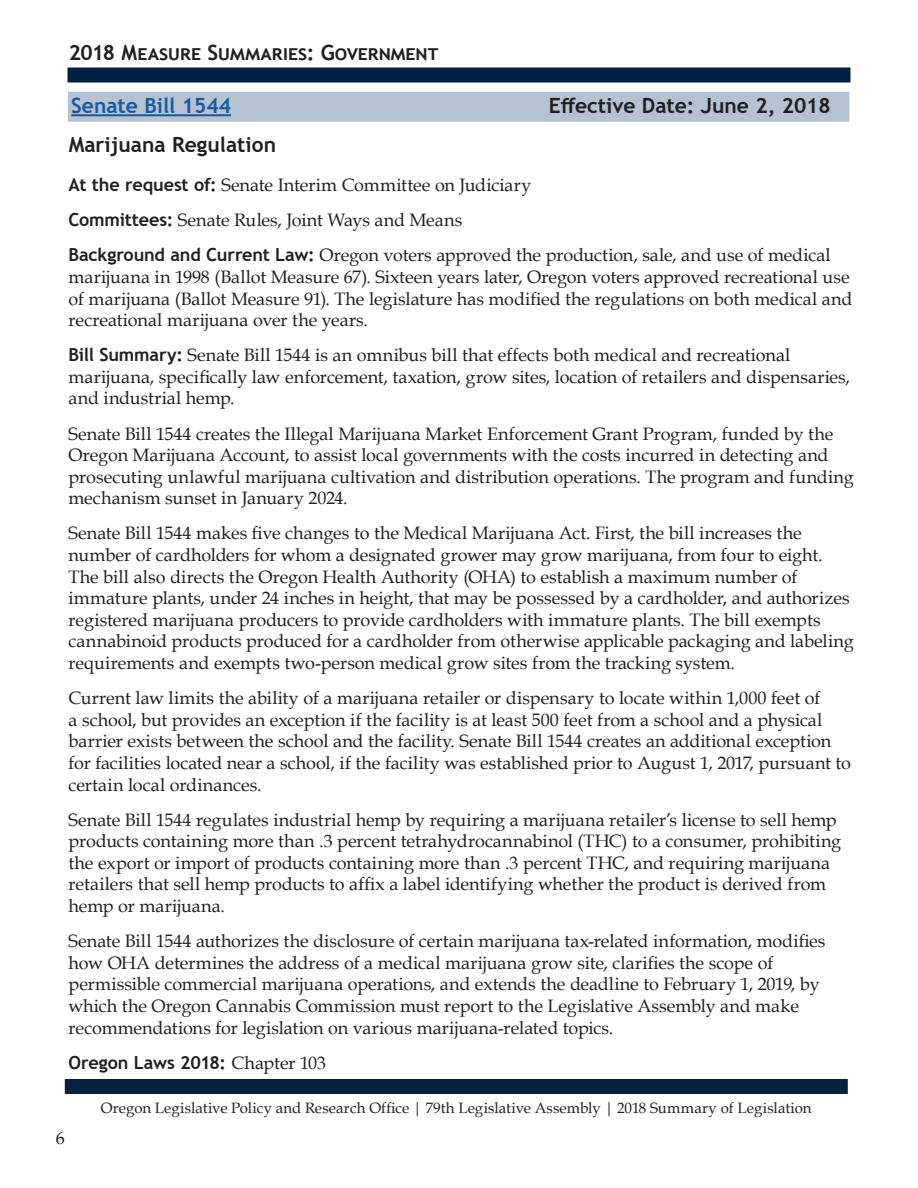
<style>
.page{position:relative;width:918px;height:1188px;background:#fff}
.page>*{position:absolute;margin:0;border:0;box-sizing:border-box;transform-origin:0 0}
.Bill_Title{font:700 21px "Trebuchet MS";color:#231f20}
.Committee_Name{font:700 21px "Trebuchet MS";color:#231f20}
.Bill_Title-2{font:700 21px "Trebuchet MS";color:#175d9e}
.t1{font:18px/21.6px "Book Antiqua";color:#231f20}
.t2{font:700 18px "Trebuchet MS";letter-spacing:-.005em;color:#231f20}
.t3{font:15px "Book Antiqua";letter-spacing:.005em;color:#231f20}
.s1{font-family:"Trebuchet MS";font-weight:700}
.s2{font-family:"Book Antiqua";font-weight:400}
</style>
<div class="page">
<div style="left:68px;top:68px;width:782px;height:14px;background:#002141"></div>
<div style="left:65px;top:1079px;width:783px;height:15px;background:#06213f"></div>
<div style="left:68px;top:92px;width:781px;height:30px;background:#b5c2d2"></div>
<hr style="left:71px;top:114px;width:160px;height:2px;background:#175d9e">
<p class="Committee_Name" style="left:69px;top:39px;width:369px">2018 Measure Summaries: Government</p>
<p class="Bill_Title-2" style="left:71px;top:92px;width:161px">Senate Bill 1544</p>
<p class="Bill_Title" style="left:549px;top:92px;width:283px">Effective Date: June 2, 2018</p>
<p class="Bill_Title" style="left:69px;top:132px;width:209px">Marijuana Regulation</p>
<p class="t1" style="left:69px;top:174px;width:464px"><span class="s1">At the request of:</span> Senate Interim Committee on Judiciary</p>
<p class="t1" style="left:69px;top:209px;width:395px"><span class="s1">Committees:</span> Senate Rules, Joint Ways and Means</p>
<p class="t1" style="left:69px;top:244px;width:785px"><span class="s1">Background and Current Law:</span> Oregon voters approved the production, sale, and use of medical marijuana in 1998 (Ballot Measure 67). Sixteen years later, Oregon voters approved recreational use of marijuana (Ballot Measure 91). The legislature has modified the regulations on both medical and recreational marijuana over the years.</p>
<p class="t1" style="left:69px;top:344px;width:783px"><span class="s1">Bill Summary:</span> Senate Bill 1544 is an omnibus bill that effects both medical and recreational marijuana, specifically law enforcement, taxation, grow sites, location of retailers and dispensaries, and industrial hemp.</p>
<p class="t1" style="left:69px;top:422px;width:787px">Senate Bill 1544 creates the Illegal Marijuana Market Enforcement Grant Program, funded by the Oregon Marijuana Account, to assist local governments with the costs incurred in detecting and prosecuting unlawful marijuana cultivation and distribution operations. The program and funding mechanism sunset in January 2024.</p>
<p class="t1" style="left:69px;top:522px;width:787px">Senate Bill 1544 makes five changes to the Medical Marijuana Act. First, the bill increases the number of cardholders for whom a designated grower may grow marijuana, from four to eight.<br>The bill also directs the Oregon Health Authority (OHA) to establish a maximum number of immature plants, under 24 inches in height, that may be possessed by a cardholder, and authorizes registered marijuana producers to provide cardholders with immature plants. The bill exempts cannabinoid products produced for a cardholder from otherwise applicable packaging and labeling requirements and exempts two-person medical grow sites from the tracking system.</p>
<p class="t1" style="left:69px;top:687px;width:784px">Current law limits the ability of a marijuana retailer or dispensary to locate within 1,000 feet of<br>a school, but provides an exception if the facility is at least 500 feet from a school and a physical barrier exists between the school and the facility. Senate Bill 1544 creates an additional exception for facilities located near a school, if the facility was established prior to August 1, 2017, pursuant to certain local ordinances.</p>
<p class="t1" style="left:69px;top:808px;width:774px">Senate Bill 1544 regulates industrial hemp by requiring a marijuana retailer’s license to sell hemp products containing more than .3 percent tetrahydrocannabinol (THC) to a consumer, prohibiting the export or import of products containing more than .3 percent THC, and requiring marijuana retailers that sell hemp products to affix a label identifying whether the product is derived from hemp or marijuana.</p>
<p class="t1" style="left:69px;top:930px;width:759px">Senate Bill 1544 authorizes the disclosure of certain marijuana tax-related information, modifies how OHA determines the address of a medical marijuana grow site, clarifies the scope of permissible commercial marijuana operations, and extends the deadline to February 1, 2019, by which the Oregon Cannabis Commission must report to the Legislative Assembly and make recommendations for legislation on various marijuana-related topics.</p>
<p class="t2" style="left:69px;top:1051px;width:259px">Oregon Laws 2018: <span class="s2">Chapter 103</span></p>
<p class="t1" style="left:56px;top:1127px;width:10px">6</p>
<p class="t3" style="left:101px;top:1097px;width:712px">Oregon Legislative Policy and Research Office | 79th Legislative Assembly | 2018 Summary of Legislation</p>
</div>
